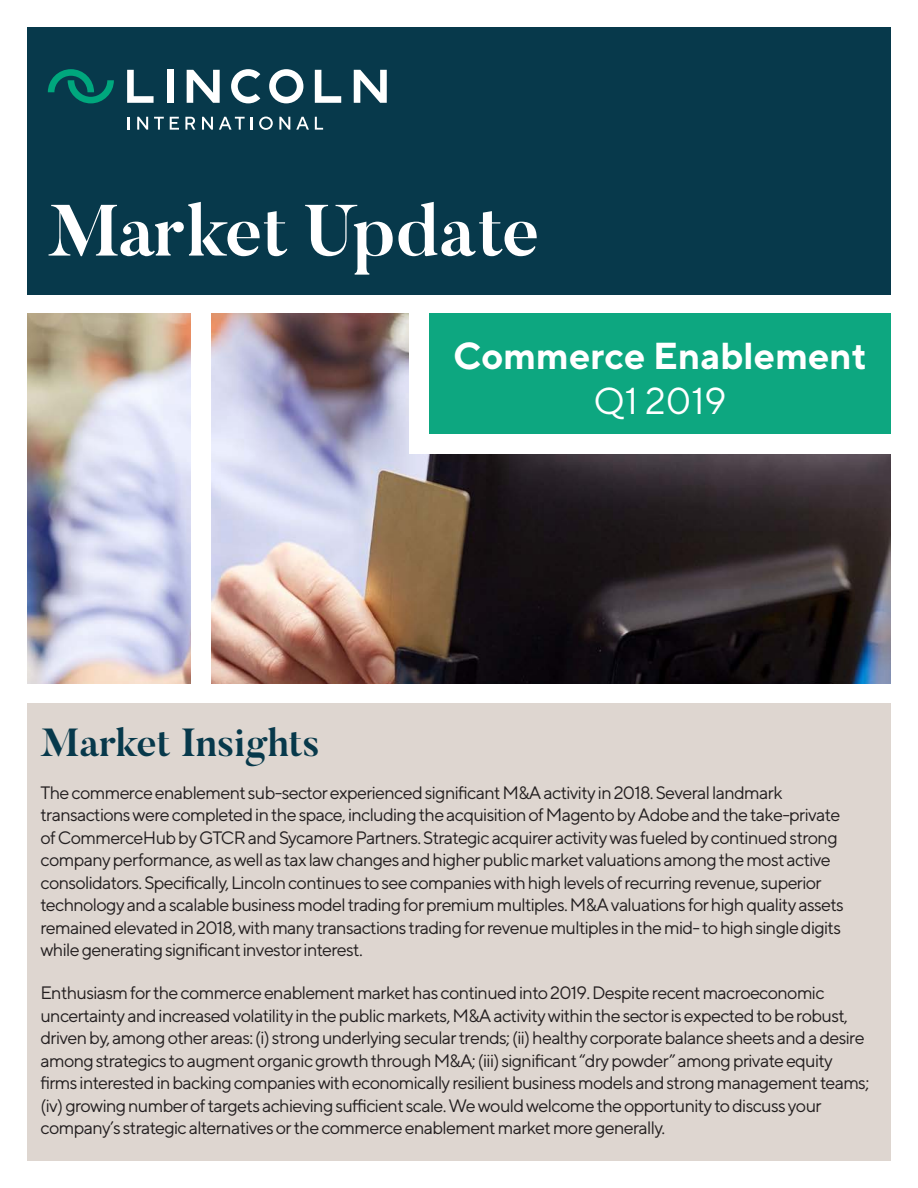
<style>
.page{position:relative;width:918px;height:1188px;background:#fff}
.page>*{position:absolute;margin:0;border:0;box-sizing:border-box;transform-origin:0 0}
.t1{font:700 72px "Butler";letter-spacing:-.01em;color:#fff}
.A9-Master_TOC_Heade{font:700 39px "Butler";color:#07394b}
.t2{font:700 37.5px "TT Norms";color:#fff}
.t3{font:37.5px "TT Norms";color:#fff}
.A9-Master_TOC_Text{font:18px/22.5px "TT Norms";letter-spacing:-.04em;color:#231f20}
</style>
<div class="page">
<div style="left:27px;top:27px;width:864px;height:267px;background:#07394b"></div>
<div style="left:167px;top:70px;width:6px;height:33px;background:#fff"></div>
<svg style="left:187px;top:70px;width:33px;height:33px"></svg>
<svg style="left:127px;top:70px;width:27px;height:33px"></svg>
<svg style="left:354px;top:70px;width:33px;height:33px"></svg>
<svg style="left:315px;top:70px;width:26px;height:33px"></svg>
<svg style="left:231px;top:69px;width:29px;height:34px"></svg>
<svg style="left:269px;top:69px;width:34px;height:34px"></svg>
<svg style="left:48px;top:69px;width:66px;height:34px"></svg>
<svg style="left:128px;top:117px;width:2px;height:13px"></svg>
<svg style="left:137px;top:117px;width:11px;height:13px"></svg>
<svg style="left:154px;top:117px;width:10px;height:13px"></svg>
<svg style="left:170px;top:117px;width:9px;height:13px"></svg>
<svg style="left:185px;top:117px;width:10px;height:13px"></svg>
<svg style="left:202px;top:117px;width:11px;height:13px"></svg>
<svg style="left:219px;top:117px;width:26px;height:13px"></svg>
<svg style="left:251px;top:117px;width:2px;height:13px"></svg>
<svg style="left:259px;top:117px;width:14px;height:13px"></svg>
<svg style="left:279px;top:117px;width:11px;height:13px"></svg>
<svg style="left:296px;top:117px;width:13px;height:13px"></svg>
<svg style="left:315px;top:117px;width:8px;height:13px"></svg>
<img style="left:27px;top:314px;width:864px;height:370px">
<div style="left:429px;top:314px;width:462px;height:120px;background:#0da780"></div>
<div style="left:410px;top:307px;width:19px;height:146px;background:#fff"></div>
<div style="left:410px;top:434px;width:489px;height:19px;background:#fff"></div>
<div style="left:191px;top:301px;width:19px;height:393px;background:#fff"></div>
<div style="left:27px;top:703px;width:864px;height:458px;background:#ded6d0"></div>
<h1 class="t1" style="left:48px;top:185px;width:493px">Market Update</h1>
<h3 class="t2" style="left:453px;top:333px;width:415px">Commerce Enablement</h3>
<h3 class="t3" style="left:593px;top:378px;width:135px">Q1 2019</h3>
<p class="A9-Master_TOC_Heade" style="left:40px;top:718px;width:281px">Market Insights</p>
<p class="A9-Master_TOC_Text" style="left:40px;top:781px;width:805px">The commerce enablement sub-sector experienced significant M&amp;A activity in 2018. Several landmark transactions were completed in the space, including the acquisition of Magento by Adobe and the take-private of CommerceHub by GTCR and Sycamore Partners. Strategic acquirer activity was fueled by continued strong company performance, as well as tax law changes and higher public market valuations among the most active consolidators. Specifically, Lincoln continues to see companies with high levels of recurring revenue, superior technology and a scalable business model trading for premium multiples. M&amp;A valuations for high quality assets remained elevated in 2018, with many transactions trading for revenue multiples in the mid- to high single digits while generating significant investor interest.</p>
<p class="A9-Master_TOC_Text" style="left:40px;top:981px;width:830px">Enthusiasm for the commerce enablement market has continued into 2019. Despite recent macroeconomic uncertainty and increased volatility in the public markets, M&amp;A activity within the sector is expected to be robust, driven by, among other areas: (i) strong underlying secular trends; (ii) healthy corporate balance sheets and a desire among strategics to augment organic growth through M&amp;A; (iii) significant “dry powder” among private equity firms interested in backing companies with economically resilient business models and strong management teams; (iv) growing number of targets achieving sufficient scale. We would welcome the opportunity to discuss your company’s strategic alternatives or the commerce enablement market more generally.</p>
</div>
